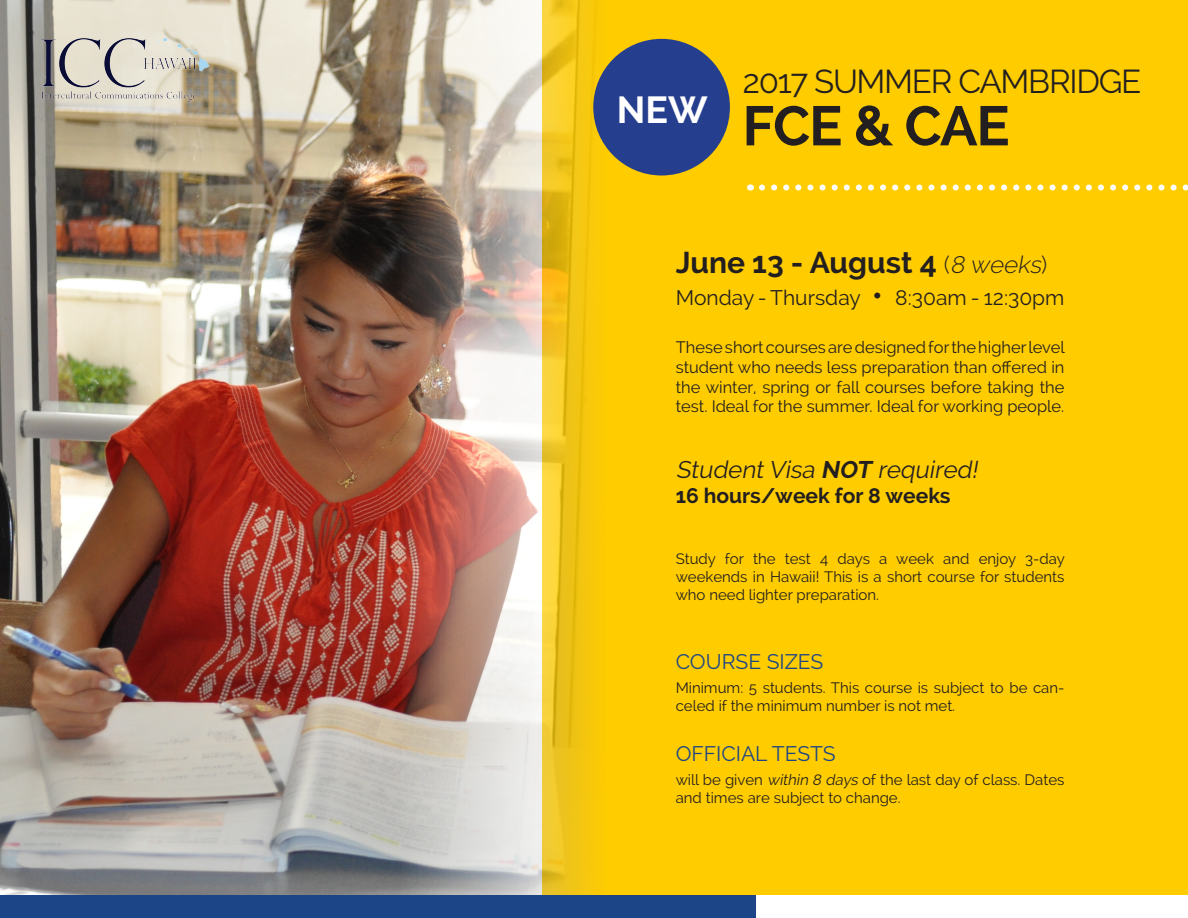
<style>
.page{position:relative;width:1188px;height:918px;background:#fff}
.page>*{position:absolute;margin:0;border:0;box-sizing:border-box;transform-origin:0 0}
.t1{font:700 55.5px "Raleway";letter-spacing:-.02em;color:#231f20}
.t2{font:700 37.5px "Raleway";color:#fff}
.t3{font:33px "Raleway";letter-spacing:-.04em;color:#231f20}
.t4{font:700 30px "Raleway";color:#231f20}
.t5{font:italic 24px "Raleway";color:#231f20}
.t6{font:21px "Raleway";color:#231f20}
.t7{font:21px "Raleway";color:#1c4587}
.t8{font:700 21px "Raleway";color:#231f20}
.t9{font:16.5px/19.8px "Raleway";color:#231f20;text-align:justify}
.t10{font:15px/18px "Raleway";color:#231f20}
.s1{font-weight:300;font-size:24px}
.s2{font-weight:300;font-style:italic;font-size:24px}
.s3{font-weight:800;font-size:27px}
.s4{font-weight:700}
.s5{font-style:italic}
</style>
<div class="page">
<div style="left:542px;top:0;width:646px;height:918px;background:#fc0"></div>
<img style="left:0;top:0;width:605px;height:895px">
<div style="left:593px;top:39px;width:137px;height:137px;background:#253f8e;border-radius:50%"></div>
<img style="left:27px;top:20px;width:195px;height:90px">
<div style="left:630px;top:895px;width:558px;height:23px;background:#fff"></div>
<div style="left:0;top:895px;width:756px;height:23px;background:#1c4587"></div>
<svg style="left:762px;top:184px;width:426px;height:6px"></svg>
<p class="t2" style="left:617px;top:88px;width:92px">NEW</p>
<p class="t3" style="left:742px;top:62px;width:400px">2017 SUMMER CAMBRIDGE</p>
<p class="t1" style="left:742px;top:94px;width:269px">FCE &amp; CAE</p>
<p class="t4" style="left:676px;top:245px;width:373px">June 13 - August 4 <span class="s1">(</span><span class="s2">8 weeks</span><span class="s1">)</span></p>
<p class="t6" style="left:676px;top:286px;width:390px">Monday - Thursday <span class="s3">•</span> 8:30am - 12:30pm</p>
<p class="t9" style="left:676px;top:337px;width:391px">These short courses are designed for the higher level student who needs less preparation than offered in the winter, spring or fall courses before taking the test. Ideal for the summer. Ideal for working people.</p>
<p class="t5" style="left:676px;top:455px;width:308px">StudentVisa <span class="s4">NOT</span> required!</p>
<p class="t8" style="left:676px;top:483px;width:276px">16 hours/week for 8 weeks</p>
<p class="t10" style="left:676px;top:550px;width:391px;text-align:justify">Study for the test 4 days a week and enjoy 3-day weekends in Hawaii! This is a short course for students who need lighter preparation.</p>
<p class="t7" style="left:676px;top:650px;width:149px">COURSE SIZES</p>
<p class="t10" style="left:676px;top:679px;width:390px">Minimum: 5 students. This course is subject to be can&shy;celed if the minimum number is not met.</p>
<p class="t7" style="left:676px;top:741px;width:162px">OFFICIAL TESTS</p>
<p class="t10" style="left:676px;top:770px;width:390px">will be given <span class="s5">within 8 days</span> of the last day of class. Dates and times are subject to change.</p>
</div>
